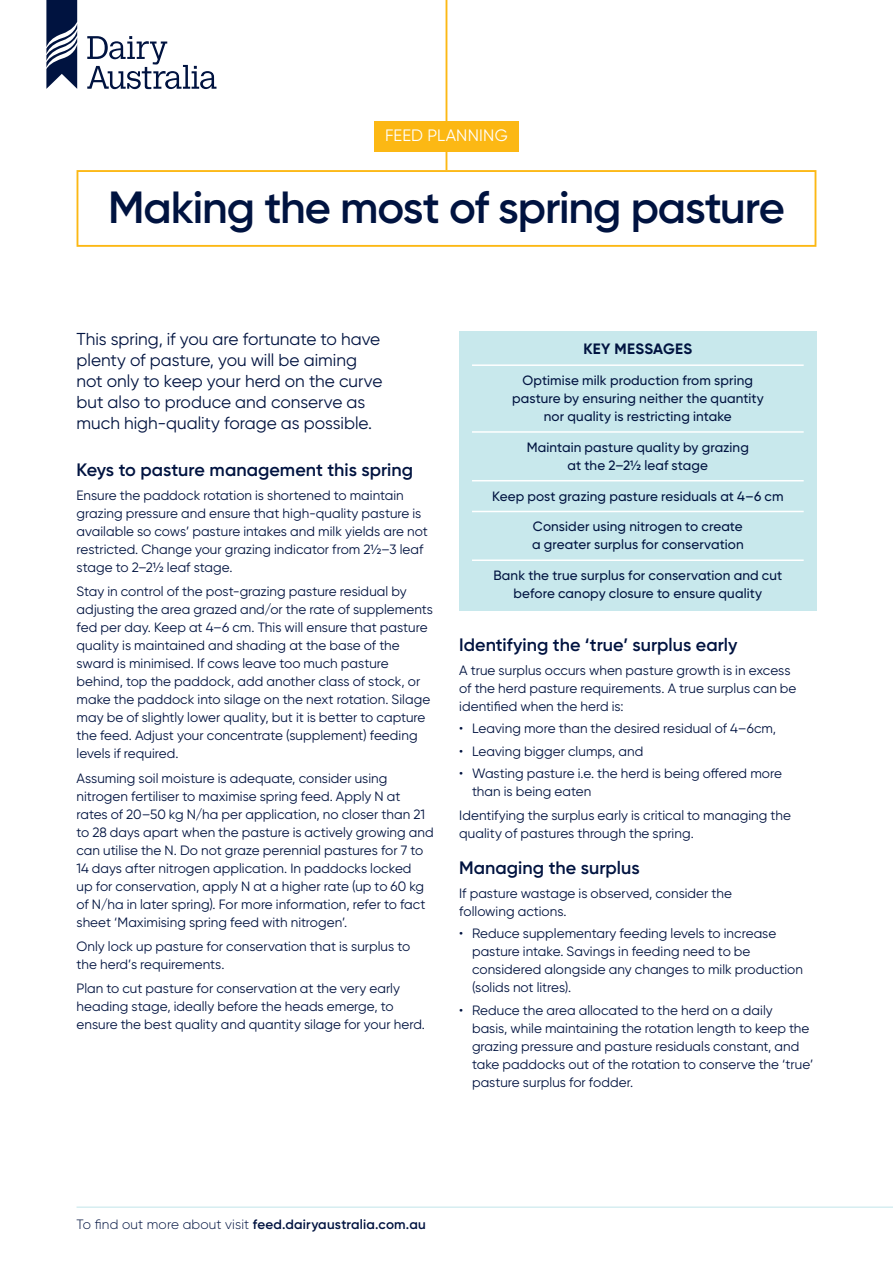
<style>
.page{position:relative;width:893px;height:1263px;background:#fff}
.page>*{position:absolute;margin:0;border:0;box-sizing:border-box;transform-origin:0 0}
.t1{font:600 45px "Gilroy";letter-spacing:-.025em;color:#001340}
.t2{font:600 18px "Gilroy";color:#001340}
.t3{font:17.25px/21px "Gilroy";color:#001340}
.t4{font:16.5px "Gilroy";letter-spacing:.01em;color:#fff}
.t5{font:700 15px "Gilroy";letter-spacing:.02em;color:#001340}
.t6{font:13.5px/18px "Gilroy";letter-spacing:.005em;color:#001340}
.t7{font:500 13.5px/18px "Gilroy";letter-spacing:.01em;color:#001340;text-align:center}
.t8{font:600 13.5px "Gilroy";letter-spacing:.015em;color:#001340}
.s1{font-weight:300}
</style>
<div class="page">
<hr style="left:446px;top:0;width:1px;height:170px;background:#fcb814">
<svg style="left:87px;top:36px;width:129px;height:53px"></svg>
<svg style="left:46px;top:0;width:31px;height:89px"></svg>
<div style="left:374px;top:121px;width:145px;height:30px;background:#fcb814"></div>
<hr style="left:77px;top:1206px;width:816px;height:2px;background:#c8e8ec">
<div style="left:77px;top:170px;width:739px;height:77px;border:2px solid #fcb814"></div>
<div style="left:459px;top:332px;width:357px;height:279px;background:#c8e8ec"></div>
<hr style="left:472px;top:364px;width:332px;height:2px;background:#fff">
<hr style="left:472px;top:431px;width:332px;height:2px;background:#fff">
<hr style="left:472px;top:480px;width:332px;height:1px;background:#fff">
<hr style="left:472px;top:511px;width:332px;height:1px;background:#fff">
<hr style="left:472px;top:559px;width:332px;height:2px;background:#fff">
<p class="t4" style="left:385px;top:125px;width:124px">FEED PLANNING</p>
<h1 class="t1" style="left:108px;top:179px;width:678px">Making the most of spring pasture</h1>
<p class="t3" style="left:77px;top:329px;width:307px">This spring, if you are fortunate to have plenty of pasture, you will be aiming not only to keep your herd on the curve but also to produce and conserve as much high-quality forage as possible.</p>
<h2 class="t2" style="left:77px;top:458px;width:338px">Keys to pasture management this spring</h2>
<p class="t6" style="left:77px;top:486px;width:353px">Ensure the paddock rotation is shortened to maintain grazing pressure and ensure that high-quality pasture is available so cows’ pasture intakes and milk yields are not restricted. Change your grazing indicator from 2½–3 leaf stage to 2–2½ leaf stage.</p>
<p class="t6" style="left:77px;top:582px;width:358px">Stay in control of the post-grazing pasture residual by adjusting the area grazed and/or the rate of supplements fed per day. Keep at 4–6 cm. This will ensure that pasture quality is maintained and shading at the base of the sward is minimised. If cows leave too much pasture behind, top the paddock, add another class of stock, or make the paddock into silage on the next rotation. Silage may be of slightly lower quality, but it is better to capture the feed. Adjust your concentrate (supplement) feeding levels if required.</p>
<p class="t6" style="left:77px;top:769px;width:359px">Assuming soil moisture is adequate, consider using nitrogen fertiliser to maximise spring feed. Apply N at rates of 20–50 kg N/ha per application, no closer than 21 to 28 days apart when the pasture is actively growing and can utilise the N. Do not graze perennial pastures for 7 to 14 days after nitrogen application. In paddocks locked<br>up for conservation, apply N at a higher rate (up to 60 kg of N/ha in later spring). For more information, refer to fact sheet ‘Maximising spring feed with nitrogen’.</p>
<p class="t6" style="left:77px;top:937px;width:335px">Only lock up pasture for conservation that is surplus to the herd’s requirements.</p>
<p class="t6" style="left:77px;top:979px;width:350px">Plan to cut pasture for conservation at the very early heading stage, ideally before the heads emerge, to ensure the best quality and quantity silage for your herd.</p>
<p class="t5" style="left:583px;top:340px;width:110px">KEY MESSAGES</p>
<p class="t7" style="left:512px;top:371px;width:253px">Optimise milk production from spring pasture by ensuring neither the quantity nor quality is restricting intake</p>
<p class="t7" style="left:527px;top:438px;width:224px">Maintain pasture quality by grazing at the 2–2½ leaf stage</p>
<p class="t7" style="left:492px;top:487px;width:293px">Keep post grazing pasture residuals at 4–6 cm</p>
<p class="t7" style="left:532px;top:517px;width:213px;text-align:left">Consider using nitrogen to create a greater surplus for conservation</p>
<p class="t7" style="left:493px;top:566px;width:290px">Bank the true surplus for conservation and cut before canopy closure to ensure quality</p>
<h2 class="t2" style="left:459px;top:633px;width:280px">Identifying the ‘true’ surplus early</h2>
<p class="t6" style="left:459px;top:661px;width:339px">A true surplus occurs when pasture growth is in excess of the herd pasture requirements. A true surplus can be identified when the herd is:</p>
<p class="t6" style="left:459px;top:719px;width:318px">• Leaving more than the desired residual of 4–6cm,</p>
<p class="t6" style="left:459px;top:742px;width:186px">• Leaving bigger clumps, and</p>
<p class="t6" style="left:472px;top:764px;width:311px;text-indent:-13px">• Wasting pasture i.e. the herd is being offered more than is being eaten</p>
<p class="t6" style="left:459px;top:806px;width:333px">Identifying the surplus early is critical to managing the quality of pastures through the spring.</p>
<h2 class="t2" style="left:459px;top:856px;width:182px">Managing the surplus</h2>
<p class="t6" style="left:459px;top:884px;width:274px">If pasture wastage is observed, consider the following actions.</p>
<p class="t6" style="left:472px;top:924px;width:333px;text-indent:-13px">• Reduce supplementary feeding levels to increase pasture intake. Savings in feeding need to be considered alongside any changes to milk production (solids not litres).</p>
<p class="t6" style="left:472px;top:1001px;width:343px;text-indent:-13px">• Reduce the area allocated to the herd on a daily<br>basis, while maintaining the rotation length to keep the grazing pressure and pasture residuals constant, and take paddocks out of the rotation to conserve the ‘true’ pasture surplus for fodder.</p>
<p class="t8" style="left:77px;top:1216px;width:351px"><span class="s1">To find out more about visit</span> feed.dairyaustralia.com.au</p>
</div>
